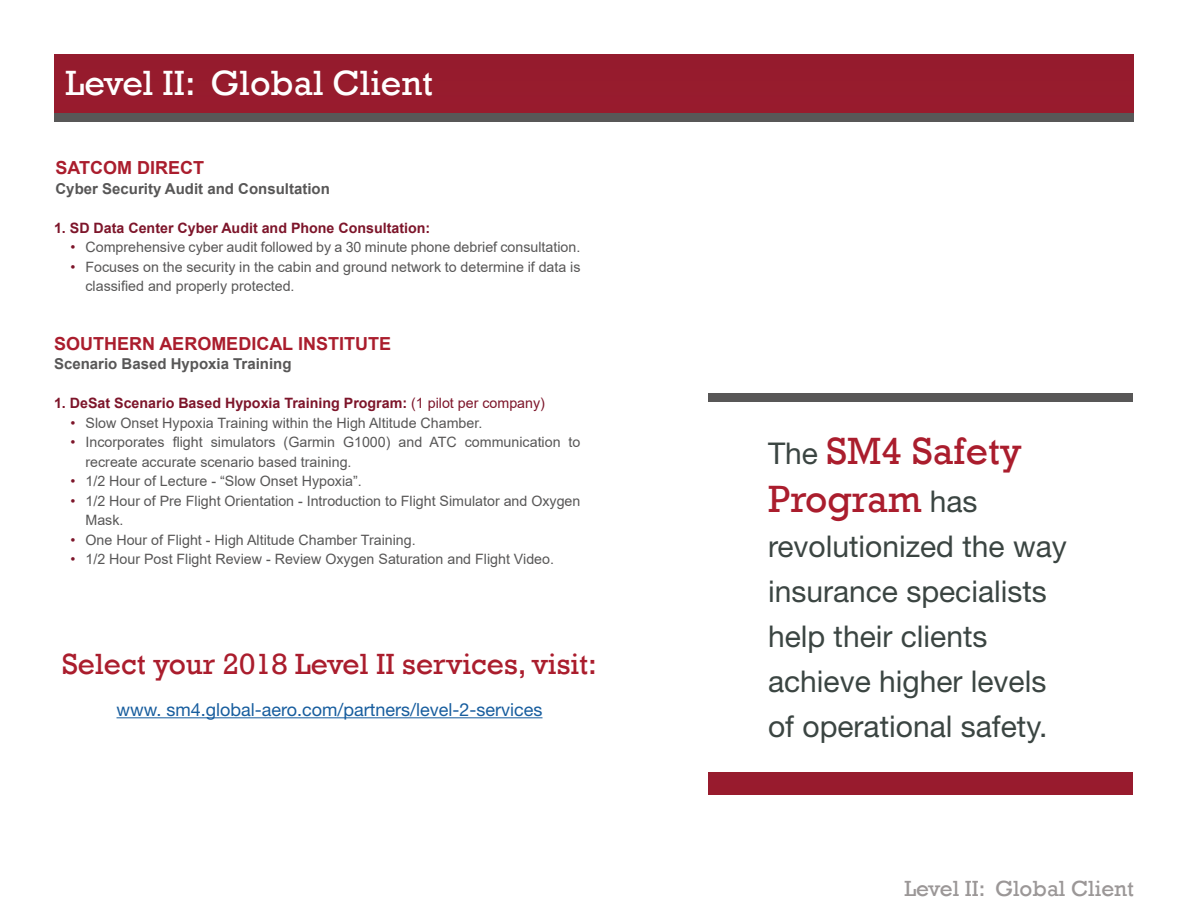
<style>
.page{position:relative;width:1188px;height:918px;background:#fff}
.page>*{position:absolute;margin:0;border:0;box-sizing:border-box;transform-origin:0 0}
.t1{font:39px/48px "Rockwell";color:#aa1d2d}
.t2{font:36px "Rockwell";color:#fff}
.t3{font:30px/45px "Helvetica Neue LT Std";color:#3b4542}
.t4{font:30px "Rockwell";color:#aa1d2d}
.t5{font:22.5px "Rockwell";color:#9b9797}
.t6{font:18px "Helvetica Neue LT Std";color:#175d9e}
.t7{font:700 18px "Arial";color:#aa1d2d}
.t8{font:700 15px "Arial";color:#585757}
.t9{font:14.25px/19.5px "Arial";color:#585757}
.t10{font:700 14.25px "Arial";color:#7d152a}
.s1{color:#7d152a}
.s2{font-weight:400}
.s3{font-family:"Helvetica Neue LT Std";font-size:30px;color:#3b4542}
</style>
<div class="page">
<div style="left:54px;top:54px;width:1080px;height:59px;background:#971b2d"></div>
<div style="left:54px;top:113px;width:1080px;height:9px;background:#585757"></div>
<div style="left:708px;top:773px;width:424px;height:22px;background:#981b2e"></div>
<div style="left:708px;top:394px;width:424px;height:8px;background:#585757"></div>
<hr style="left:117px;top:717px;width:426px;height:1px;background:#175d9e">
<h2 class="t2" style="left:66px;top:62px;width:369px">Level II: Global Client</h2>
<p class="t7" style="left:56px;top:155px;width:150px">SATCOM DIRECT</p>
<p class="t8" style="left:56px;top:178px;width:276px">Cyber Security Audit and Consultation</p>
<p class="t10" style="left:54px;top:218px;width:378px">1. SD Data Center Cyber Audit and Phone Consultation:</p>
<p class="t9" style="left:71px;top:238px;width:511px"><span class="s1">•</span> Comprehensive cyber audit followed by a 30 minute phone debrief consultation.</p>
<p class="t9" style="left:86px;top:257px;width:497px;text-indent:-15px"><span class="s1">•</span> Focuses on the security in the cabin and ground network to determine if data is classified and properly protected.</p>
<p class="t7" style="left:54px;top:331px;width:339px">SOUTHERN AEROMEDICAL INSTITUTE</p>
<p class="t8" style="left:54px;top:354px;width:239px">Scenario Based Hypoxia Training</p>
<p class="t10" style="left:54px;top:393px;width:492px">1. DeSat Scenario Based Hypoxia Training Program: <span class="s2">(1 pilot per company)</span></p>
<p class="t9" style="left:71px;top:413px;width:413px"><span class="s1">•</span> Slow Onset Hypoxia Training within the High Altitude Chamber.</p>
<p class="t9" style="left:86px;top:433px;width:497px;text-indent:-15px"><span class="s1">•</span> Incorporates flight simulators (Garmin G1000) and ATC communication to recreate accurate scenario based training.</p>
<p class="t9" style="left:71px;top:472px;width:293px"><span class="s1">•</span> 1/2 Hour of Lecture - “Slow Onset Hypoxia”.</p>
<p class="t9" style="left:86px;top:491px;width:496px;text-indent:-15px"><span class="s1">•</span> 1/2 Hour of Pre Flight Orientation - Introduction to Flight Simulator and Oxygen<br>Mask.</p>
<p class="t9" style="left:71px;top:530px;width:347px"><span class="s1">•</span> One Hour of Flight - High Altitude Chamber Training.</p>
<p class="t9" style="left:71px;top:550px;width:485px"><span class="s1">•</span> 1/2 Hour Post Flight Review - Review Oxygen Saturation and Flight Video.</p>
<h3 class="t4" style="left:62px;top:647px;width:536px">Select your 2018 Level II services, visit:</h3>
<p class="t6" style="left:117px;top:699px;width:427px">www. sm4.global-aero.com/partners/level-2-services</p>
<h1 class="t1" style="left:768px;top:428px;width:255px"><span class="s3">The</span> SM4 Safety<br>Program <span class="s3">has</span></h1>
<h3 class="t3" style="left:768px;top:523px;width:300px">revolutionized the way insurance specialists help their clients achieve higher levels of operational safety.</h3>
<h3 class="t5" style="left:904px;top:876px;width:231px">Level II: Global Client</h3>
</div>
